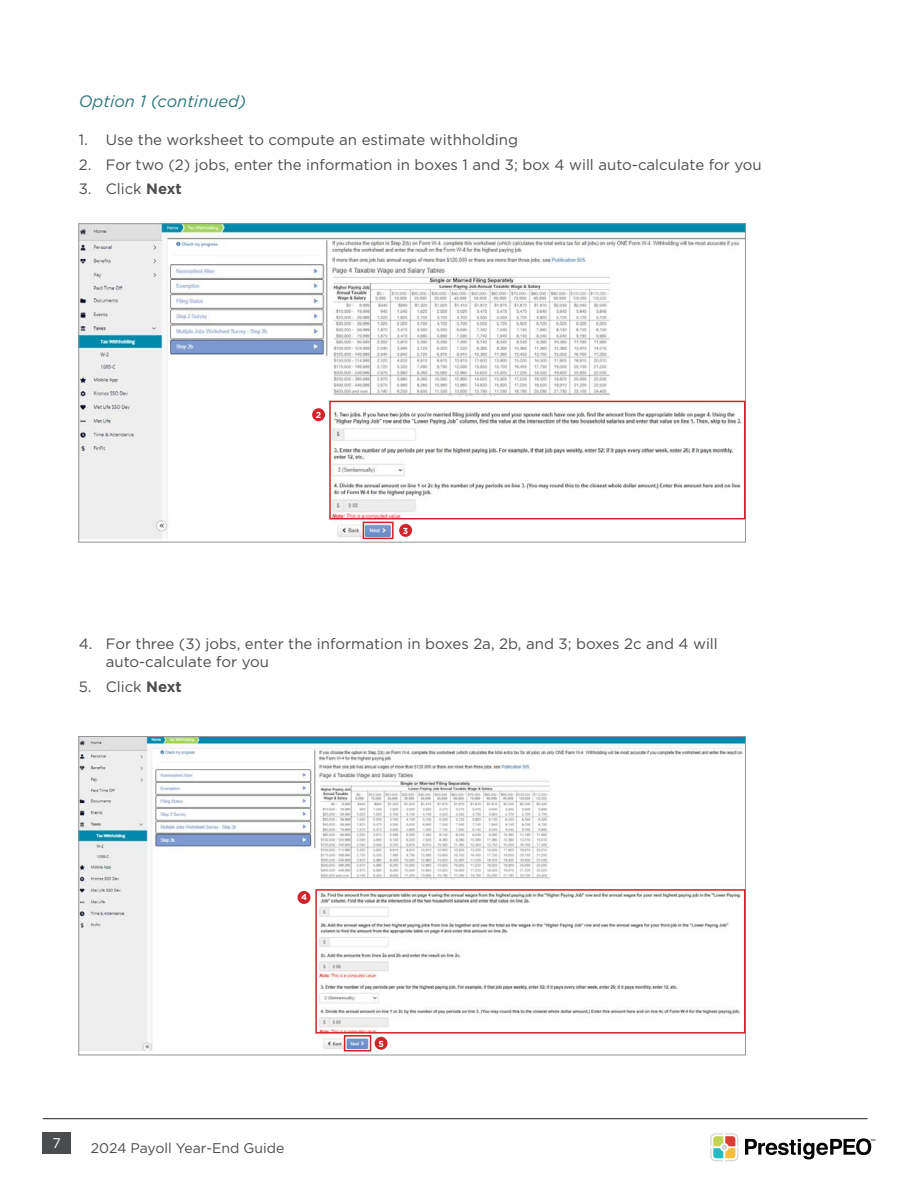
<style>
.page{position:relative;width:918px;height:1188px;background:#fff}
.page>*{position:absolute;margin:0;border:0;box-sizing:border-box;transform-origin:0 0}
.t1{font:italic 16.5px "Gotham";color:#2d767a}
.t2{font:15px/18px "Gotham";color:#4b4c4d}
.t3{font:13.95px "Gotham";color:#4b4c4d}
.t4{font:13.95px "Gotham";color:#fff}
.t5{font:700 8.7px "Gotham";color:#fff}
.s1{font-weight:700}
</style>
<div class="page">
<svg style="left:710px;top:1133px;width:28px;height:28px"></svg>
<svg style="left:745px;top:1138px;width:130px;height:21px"></svg>
<hr style="left:43px;top:1118px;width:825px;height:1px;background:#231f20">
<div style="left:43px;top:1132px;width:28px;height:21px;background:#4b4c4d"></div>
<img style="left:81px;top:225px;width:663px;height:313px">
<div style="left:329px;top:401px;width:416px;height:118px;border:2px solid #d1232a"></div>
<div style="left:363px;top:522px;width:31px;height:17px;border:2px solid #d1232a"></div>
<div style="left:399px;top:524px;width:13px;height:13px;background:#d1232a;border-radius:50%"></div>
<div style="left:312px;top:408px;width:13px;height:13px;background:#d1232a;border-radius:50%"></div>
<img style="left:81px;top:738px;width:663px;height:313px">
<div style="left:315px;top:889px;width:430px;height:145px;border:2px solid #d1232a"></div>
<div style="left:344px;top:1035px;width:27px;height:16px;border:2px solid #d1232a"></div>
<div style="left:298px;top:891px;width:12px;height:13px;background:#d1232a;border-radius:50%"></div>
<div style="left:375px;top:1037px;width:13px;height:13px;background:#d1232a;border-radius:50%"></div>
<p class="t1" style="left:79px;top:92px;width:169px">Option 1 (continued)</p>
<p class="t2" style="left:79px;top:130px;width:441px">1. Use the worksheet to compute an estimate withholding</p>
<p class="t2" style="left:79px;top:155px;width:684px">2. For two (2) jobs, enter the information in boxes 1 and 3; box 4 will auto-calculate for you</p>
<p class="t2" style="left:79px;top:180px;width:105px">3. Click <span class="s1">Next</span></p>
<p class="t5" style="left:316px;top:409px;width:7px">2</p>
<p class="t5" style="left:403px;top:525px;width:7px">3</p>
<p class="t2" style="left:106px;top:635px;width:614px;text-indent:-27px">4. For three (3) jobs, enter the information in boxes 2a, 2b, and 3; boxes 2c and 4 will auto-calculate for you</p>
<p class="t2" style="left:79px;top:678px;width:105px">5. Click <span class="s1">Next</span></p>
<p class="t5" style="left:301px;top:892px;width:7px">4</p>
<p class="t4" style="left:53px;top:1134px;width:10px">7</p>
<p class="t3" style="left:91px;top:1140px;width:195px">2024 Payoll Year-End Guide</p>
<p class="t5" style="left:378px;top:1038px;width:7px">5</p>
</div>
